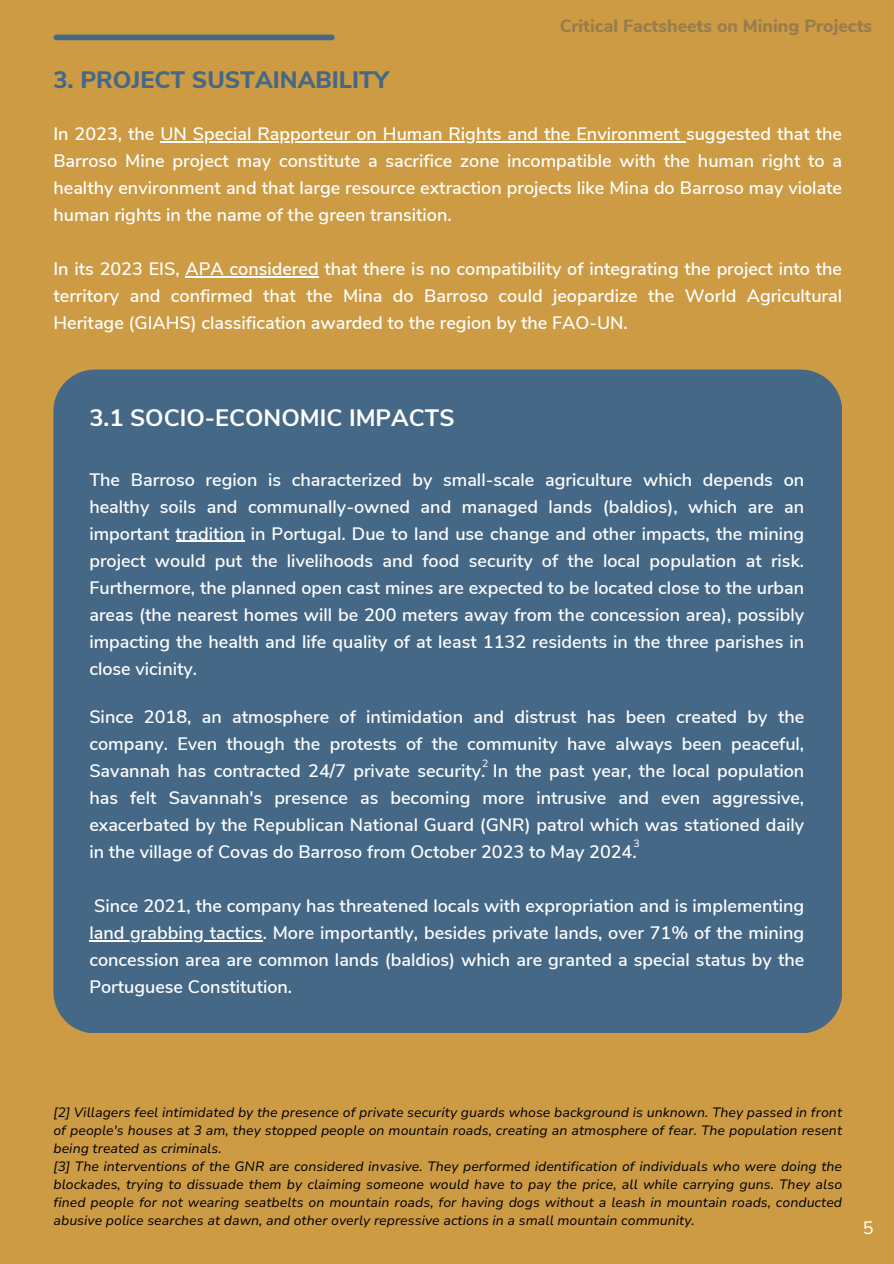
<style>
.page{position:relative;width:894px;height:1264px;background:#fff}
.page>*{position:absolute;margin:0;border:0;box-sizing:border-box;transform-origin:0 0}
.t1{font:700 23.7px "Nunito Sans";color:#fff}
.t2{font:800 23.7px "Nunito Sans";color:#456887}
.t3{font:600 18px/27px "Nunito Sans";color:#fff;text-align:justify}
.t4{font:18px "Nunito Sans 10 pt";color:#fff}
.t5{font:800 17.7px "Nunito Sans";color:#575757}
.t6{font:italic 13.5px/18px "Nunito Sans 10 pt";color:#000;text-align:justify}
.t7{font:10.5px "Nunito Sans 10 pt";color:#fff}
</style>
<div class="page">
<div style="left:0;top:0;width:893px;height:1263px;background:#cc9b44"></div>
<div style="left:56px;top:35px;width:276px;height:5px;background:#456887"></div>
<div style="left:53px;top:369px;width:788px;height:664px;background:#456887"></div>
<hr style="left:160px;top:141px;width:525px;height:2px;background:#fff">
<hr style="left:185px;top:276px;width:133px;height:2px;background:#fff">
<hr style="left:175px;top:540px;width:69px;height:2px;background:#fff">
<hr style="left:89px;top:940px;width:173px;height:1px;background:#fff">
<p class="t5" style="left:559px;top:14px;width:314px">Critical Factsheets on Mining Projects</p>
<h2 class="t2" style="left:53px;top:64px;width:337px">3. PROJECT SUSTAINABILITY</h2>
<h1 class="t3" style="left:53px;top:121px;width:790px">In 2023, the UN Special Rapporteur on Human Rights and the Environment suggested that the</h1>
<h2 class="t3" style="left:53px;top:148px;width:790px">Barroso Mine project may constitute a sacrifice zone incompatible with the human right to a healthy environment and that large resource extraction projects like Mina do Barroso may violate human rights in the name of the green transition.</h2>
<h2 class="t3" style="left:53px;top:256px;width:790px">In its 2023 EIS, APA considered that there is no compatibility of integrating the project into the</h2>
<h2 class="t3" style="left:53px;top:283px;width:790px">territory and confirmed that the Mina do Barroso could jeopardize the World Agricultural<br>Heritage (GIAHS) classification awarded to the region by the FAO-UN.</h2>
<h2 class="t1" style="left:89px;top:402px;width:366px">3.1 SOCIO-ECONOMIC IMPACTS</h2>
<h1 class="t3" style="left:89px;top:466px;width:716px">The Barroso region is characterized by small-scale agriculture which depends on healthy soils and communally-owned and managed lands (baldios), which are an important tradition in Portugal. Due to land use change and other impacts, the mining project would put the livelihoods and food security of the local population at risk.<br>Furthermore, the planned open cast mines are expected to be located close to the urban areas (the nearest homes will be 200 meters away from the concession area), possibly impacting the health and life quality of at least 1132 residents in the three parishes in close vicinity.</h1>
<h2 class="t3" style="left:89px;top:703px;width:716px">Since 2018, an atmosphere of intimidation and distrust has been created by the company. Even though the protests of the community have always been peaceful, Savannah has contracted 24/7 private security. In the past year, the local population has felt Savannah's presence as becoming more intrusive and even aggressive, exacerbated by the Republican National Guard (GNR) patrol which was stationed daily in the village of Covas do Barroso from October 2023 to May 2024.</h2>
<h2 class="t3" style="left:94px;top:892px;width:711px">Since 2021, the company has threatened locals with expropriation and is implementing</h2>
<p class="t3" style="left:89px;top:919px;width:716px">land grabbing tactics. More importantly, besides private lands, over 71% of the mining concession area are common lands (baldios) which are granted a special status by the Portuguese Constitution.</p>
<p class="t7" style="left:482px;top:756px;width:8px">2</p>
<p class="t7" style="left:633px;top:836px;width:8px">3</p>
<p class="t6" style="left:53px;top:1103px;width:790px">[2] Villagers feel intimidated by the presence of private security guards whose background is unknown. They passed in front of people's houses at 3 am, they stopped people on mountain roads, creating an atmosphere of fear. The population resent being treated as criminals.</p>
<p class="t6" style="left:53px;top:1157px;width:790px">[3] The interventions of the GNR are considered invasive. They performed identification of individuals who were doing the blockades, trying to dissuade them by claiming someone would have to pay the price, all while carrying guns. They also fined people for not wearing seatbelts on mountain roads, for having dogs without a leash in mountain roads, conducted abusive police searches at dawn, and other overly repressive actions in a small mountain community.</p>
<p class="t4" style="left:862px;top:1216px;width:12px">5</p>
</div>
